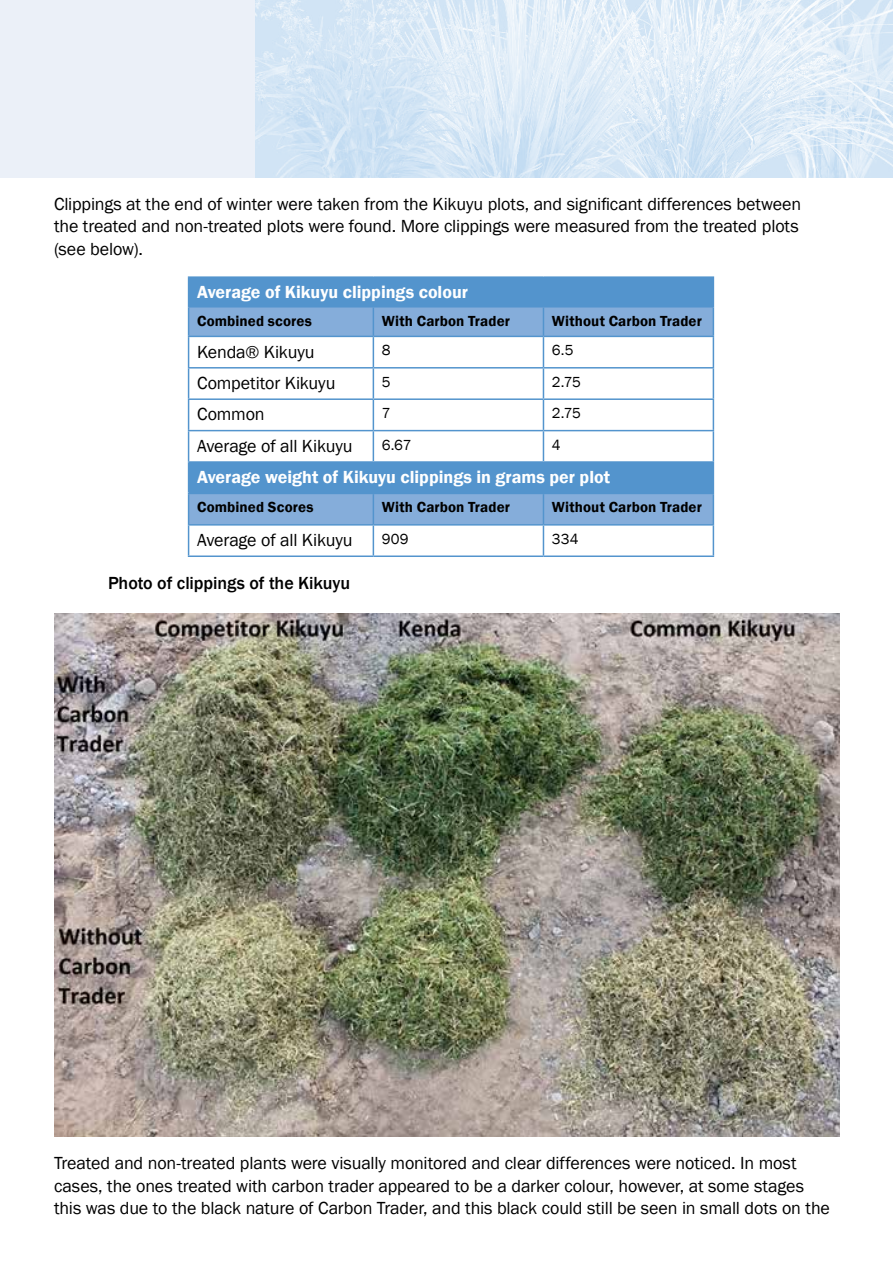
<style>
.page{position:relative;width:893px;height:1263px;background:#fff}
.page>*{position:absolute;margin:0;border:0;box-sizing:border-box;transform-origin:0 0}
.t1{font:18px/22.5px "Franklin Gothic";letter-spacing:-.01em;color:#000}
.t2{font:600 18px "Franklin Gothic";color:#fff}
.t3{font:500 18px "Franklin Gothic";letter-spacing:-.005em;color:#000}
.t4{font:600 15px "Franklin Gothic";letter-spacing:.005em;color:#000}
.t5{font:15px "Franklin Gothic";letter-spacing:.005em;color:#000}
</style>
<div class="page">
<div style="left:0;top:0;width:293px;height:177px;background:#ebf0f8"></div>
<img style="left:255px;top:0;width:638px;height:177px">
<div style="left:189px;top:277px;width:524px;height:30px;background:#5394cd"></div>
<svg style="left:189px;top:307px;width:524px;height:217px"></svg>
<div style="left:189px;top:462px;width:524px;height:31px;background:#5394cd"></div>
<hr style="left:188px;top:276px;width:185px;height:2px;background:#5394cd">
<hr style="left:373px;top:276px;width:170px;height:2px;background:#5394cd">
<hr style="left:543px;top:276px;width:171px;height:2px;background:#5394cd">
<svg style="left:188px;top:278px;width:1px;height:58px"></svg>
<svg style="left:373px;top:307px;width:1px;height:29px"></svg>
<svg style="left:543px;top:307px;width:1px;height:29px"></svg>
<svg style="left:713px;top:278px;width:1px;height:58px"></svg>
<hr style="left:188px;top:336px;width:185px;height:1px;background:#5394cd">
<hr style="left:188px;top:337px;width:1px;height:30px;background:#5394cd">
<hr style="left:373px;top:336px;width:170px;height:1px;background:#5394cd">
<hr style="left:373px;top:337px;width:1px;height:30px;background:#5394cd">
<hr style="left:543px;top:336px;width:171px;height:1px;background:#5394cd">
<hr style="left:543px;top:337px;width:1px;height:30px;background:#5394cd">
<hr style="left:713px;top:337px;width:1px;height:30px;background:#5394cd">
<hr style="left:188px;top:367px;width:185px;height:2px;background:#5394cd">
<svg style="left:188px;top:369px;width:1px;height:29px"></svg>
<hr style="left:373px;top:367px;width:170px;height:2px;background:#5394cd">
<svg style="left:373px;top:369px;width:1px;height:29px"></svg>
<hr style="left:543px;top:367px;width:171px;height:2px;background:#5394cd">
<svg style="left:543px;top:369px;width:1px;height:29px"></svg>
<svg style="left:713px;top:369px;width:1px;height:29px"></svg>
<hr style="left:188px;top:398px;width:185px;height:2px;background:#5394cd">
<hr style="left:188px;top:400px;width:1px;height:30px;background:#5394cd">
<hr style="left:373px;top:398px;width:170px;height:2px;background:#5394cd">
<hr style="left:373px;top:400px;width:1px;height:30px;background:#5394cd">
<hr style="left:543px;top:398px;width:171px;height:2px;background:#5394cd">
<hr style="left:543px;top:400px;width:1px;height:30px;background:#5394cd">
<hr style="left:713px;top:400px;width:1px;height:30px;background:#5394cd">
<hr style="left:188px;top:430px;width:185px;height:1px;background:#5394cd">
<hr style="left:188px;top:431px;width:1px;height:30px;background:#5394cd">
<hr style="left:373px;top:430px;width:170px;height:1px;background:#5394cd">
<hr style="left:373px;top:431px;width:1px;height:30px;background:#5394cd">
<hr style="left:543px;top:430px;width:171px;height:1px;background:#5394cd">
<hr style="left:543px;top:431px;width:1px;height:30px;background:#5394cd">
<hr style="left:713px;top:431px;width:1px;height:30px;background:#5394cd">
<svg style="left:188px;top:526px;width:1px;height:29px"></svg>
<svg style="left:373px;top:526px;width:1px;height:29px"></svg>
<svg style="left:543px;top:526px;width:1px;height:29px"></svg>
<svg style="left:713px;top:526px;width:1px;height:29px"></svg>
<hr style="left:188px;top:555px;width:185px;height:2px;background:#5394cd">
<hr style="left:373px;top:555px;width:170px;height:2px;background:#5394cd">
<hr style="left:543px;top:555px;width:171px;height:2px;background:#5394cd">
<hr style="left:188px;top:461px;width:185px;height:2px;background:#5394cd">
<hr style="left:188px;top:463px;width:1px;height:30px;background:#5394cd">
<hr style="left:373px;top:461px;width:170px;height:2px;background:#5394cd">
<hr style="left:543px;top:461px;width:171px;height:2px;background:#5394cd">
<hr style="left:713px;top:463px;width:1px;height:30px;background:#5394cd">
<hr style="left:188px;top:493px;width:185px;height:1px;background:#5394cd">
<hr style="left:188px;top:494px;width:1px;height:30px;background:#5394cd">
<hr style="left:188px;top:524px;width:185px;height:2px;background:#5394cd">
<hr style="left:373px;top:493px;width:170px;height:1px;background:#5394cd">
<hr style="left:373px;top:494px;width:1px;height:30px;background:#5394cd">
<hr style="left:373px;top:524px;width:170px;height:2px;background:#5394cd">
<hr style="left:543px;top:493px;width:171px;height:1px;background:#5394cd">
<hr style="left:543px;top:494px;width:1px;height:30px;background:#5394cd">
<hr style="left:713px;top:494px;width:1px;height:30px;background:#5394cd">
<hr style="left:543px;top:524px;width:171px;height:2px;background:#5394cd">
<img style="left:55px;top:613px;width:785px;height:524px">
<p class="t1" style="left:54px;top:193px;width:749px">Clippings at the end of winter were taken from the Kikuyu plots, and significant differences between the treated and non-treated plots were found. More clippings were measured from the treated plots (see below).</p>
<p class="t2" style="left:197px;top:281px;width:272px">Average of Kikuyu clippings colour</p>
<p class="t4" style="left:197px;top:311px;width:116px">Combined scores</p>
<p class="t4" style="left:382px;top:311px;width:130px">With Carbon Trader</p>
<p class="t4" style="left:552px;top:311px;width:151px">Without Carbon Trader</p>
<p class="t1" style="left:197px;top:341px;width:119px">Kenda® Kikuyu</p>
<p class="t5" style="left:382px;top:341px;width:10px">8</p>
<p class="t5" style="left:552px;top:341px;width:23px">6.5</p>
<p class="t1" style="left:197px;top:372px;width:140px">Competitor Kikuyu</p>
<p class="t5" style="left:382px;top:372px;width:10px">5</p>
<p class="t5" style="left:552px;top:372px;width:30px">2.75</p>
<p class="t1" style="left:197px;top:403px;width:69px">Common</p>
<p class="t5" style="left:382px;top:404px;width:10px">7</p>
<p class="t5" style="left:552px;top:404px;width:30px">2.75</p>
<p class="t1" style="left:197px;top:435px;width:157px">Average of all Kikuyu</p>
<p class="t5" style="left:382px;top:435px;width:31px">6.67</p>
<p class="t5" style="left:552px;top:435px;width:10px">4</p>
<p class="t2" style="left:197px;top:466px;width:415px">Average weight of Kikuyu clippings in grams per plot</p>
<p class="t4" style="left:197px;top:498px;width:118px">Combined Scores</p>
<p class="t4" style="left:382px;top:498px;width:130px">With Carbon Trader</p>
<p class="t4" style="left:552px;top:498px;width:151px">Without Carbon Trader</p>
<p class="t1" style="left:197px;top:529px;width:157px">Average of all Kikuyu</p>
<p class="t5" style="left:382px;top:529px;width:28px">909</p>
<p class="t5" style="left:552px;top:529px;width:28px">334</p>
<p class="t3" style="left:108px;top:572px;width:244px">Photo of clippings of the Kikuyu</p>
<p class="t1" style="left:54px;top:1152px;width:777px">Treated and non-treated plants were visually monitored and clear differences were noticed. In most cases, the ones treated with carbon trader appeared to be a darker colour, however, at some stages this was due to the black nature of Carbon Trader, and this black could still be seen in small dots on the</p>
</div>
